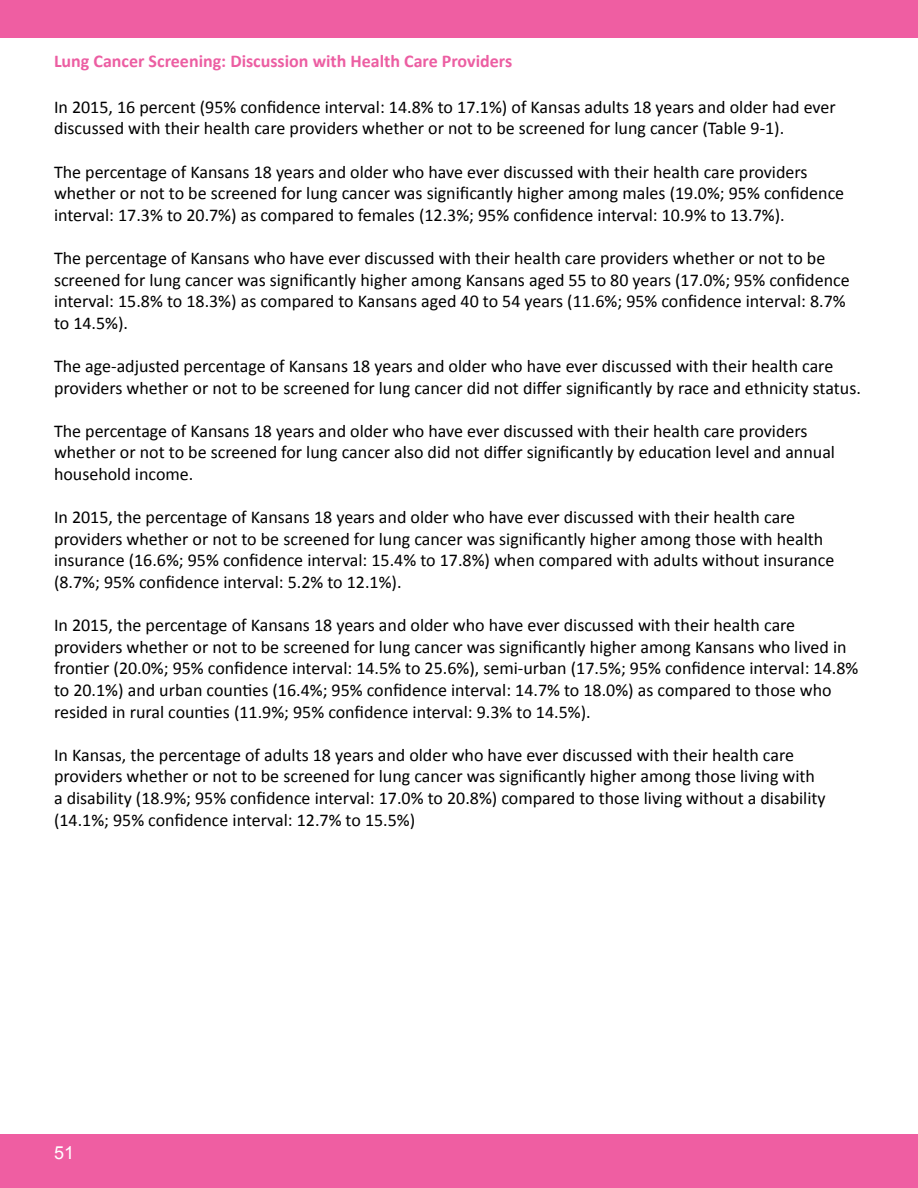
<style>
.page{position:relative;width:918px;height:1188px;background:#fff}
.page>*{position:absolute;margin:0;border:0;box-sizing:border-box;transform-origin:0 0}
.t1{font:18px/21.6px "Calibri";color:#000}
.t2{font:700 18px "Calibri";color:#ec5ea2}
.t3{font:18px "Arial";color:#fff}
</style>
<div class="page">
<div style="left:0;top:0;width:918px;height:38px;background:#ef5ea2"></div>
<div style="left:0;top:1134px;width:918px;height:54px;background:#ef5ea2"></div>
<p class="t2" style="left:54px;top:50px;width:460px">Lung Cancer Screening: Discussion with Health Care Providers</p>
<p class="t1" style="left:54px;top:95px;width:783px">In 2015, 16 percent (95% confidence interval: 14.8% to 17.1%) of Kansas adults 18 years and older had ever discussed with their health care providers whether or not to be screened for lung cancer (Table 9-1).</p>
<p class="t1" style="left:54px;top:160px;width:792px">The percentage of Kansans 18 years and older who have ever discussed with their health care providers whether or not to be screened for lung cancer was significantly higher among males (19.0%; 95% confidence interval: 17.3% to 20.7%) as compared to females (12.3%; 95% confidence interval: 10.9% to 13.7%).</p>
<p class="t1" style="left:54px;top:246px;width:797px">The percentage of Kansans who have ever discussed with their health care providers whether or not to be screened for lung cancer was significantly higher among Kansans aged 55 to 80 years (17.0%; 95% confidence interval: 15.8% to 18.3%) as compared to Kansans aged 40 to 54 years (11.6%; 95% confidence interval: 8.7% to 14.5%).</p>
<p class="t1" style="left:54px;top:354px;width:808px">The age-adjusted percentage of Kansans 18 years and older who have ever discussed with their health care providers whether or not to be screened for lung cancer did not differ significantly by race and ethnicity status.</p>
<p class="t1" style="left:54px;top:419px;width:783px">The percentage of Kansans 18 years and older who have ever discussed with their health care providers whether or not to be screened for lung cancer also did not differ significantly by education level and annual household income.</p>
<p class="t1" style="left:54px;top:506px;width:782px">In 2015, the percentage of Kansans 18 years and older who have ever discussed with their health care providers whether or not to be screened for lung cancer was significantly higher among those with health insurance (16.6%; 95% confidence interval: 15.4% to 17.8%) when compared with adults without insurance (8.7%; 95% confidence interval: 5.2% to 12.1%).</p>
<p class="t1" style="left:54px;top:614px;width:806px">In 2015, the percentage of Kansans 18 years and older who have ever discussed with their health care providers whether or not to be screened for lung cancer was significantly higher among Kansans who lived in frontier (20.0%; 95% confidence interval: 14.5% to 25.6%), semi-urban (17.5%; 95% confidence interval: 14.8% to 20.1%) and urban counties (16.4%; 95% confidence interval: 14.7% to 18.0%) as compared to those who resided in rural counties (11.9%; 95% confidence interval: 9.3% to 14.5%).</p>
<p class="t1" style="left:54px;top:743px;width:773px">In Kansas, the percentage of adults 18 years and older who have ever discussed with their health care providers whether or not to be screened for lung cancer was significantly higher among those living with a disability (18.9%; 95% confidence interval: 17.0% to 20.8%) compared to those living without a disability (14.1%; 95% confidence interval: 12.7% to 15.5%)</p>
<p class="t3" style="left:54px;top:1143px;width:22px">51</p>
</div>
